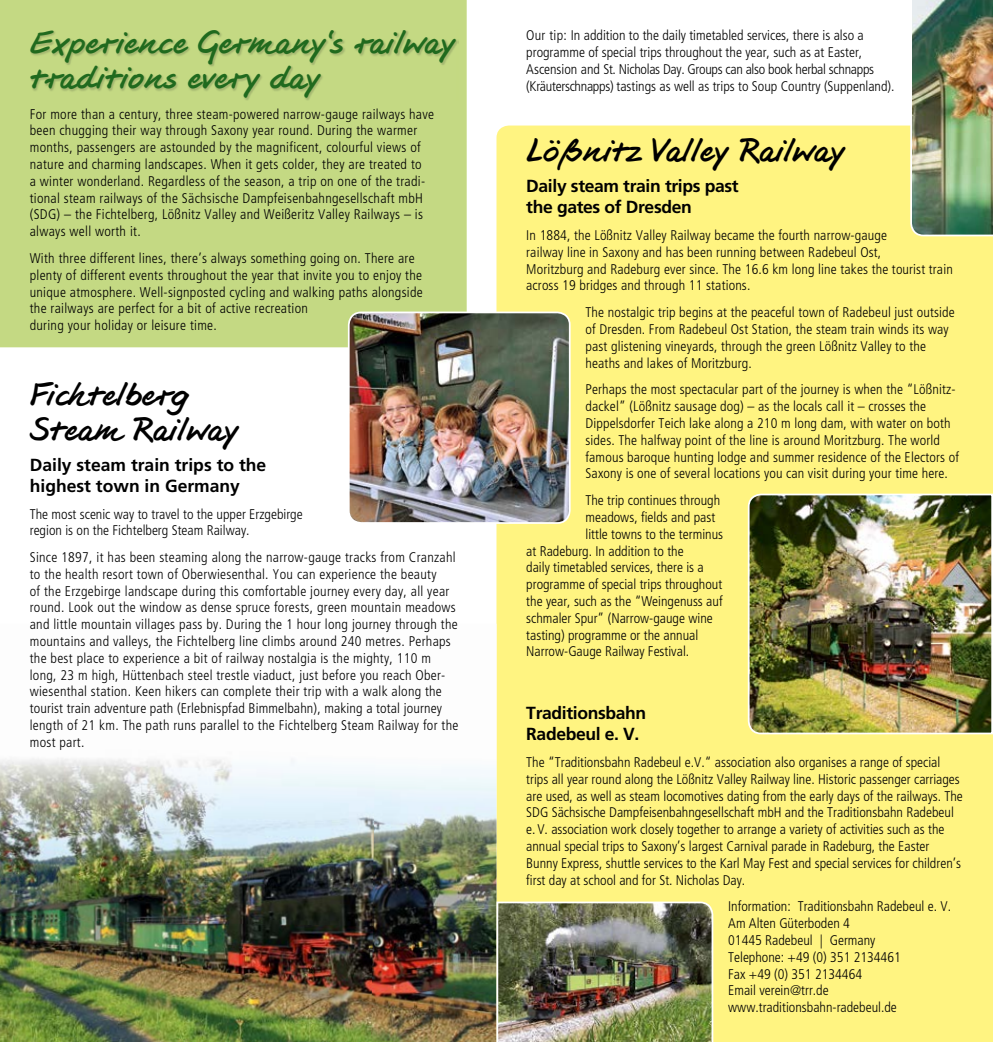
<style>
.page{position:relative;width:993px;height:1042px;background:#fff}
.page>*{position:absolute;margin:0;border:0;box-sizing:border-box;transform-origin:0 0}
.t1{font:35px/35px "HW Jesco 3";color:#206a1e}
.t2{font:35px/35px "HW Jesco 3";color:#000}
.t3{font:700 17.5px/21px "Frutiger";letter-spacing:-.02em;color:#000}
.t4{font:700 17.5px/21px "Frutiger";color:#000}
.t5{font:300 condensed 14px/16.8px "Frutiger";letter-spacing:.01em;color:#000}
</style>
<div class="page">
<div style="left:496px;top:126px;width:496px;height:916px;background:#fff481"></div>
<img style="left:0;top:758px;width:370px;height:161px">
<img style="left:370px;top:769px;width:126px;height:273px">
<img style="left:0;top:919px;width:373px;height:123px">
<div style="left:0;top:0;width:466px;height:347px;background:#c4d983"></div>
<img style="left:30px;top:30px;width:428px;height:70px">
<img style="left:495px;top:900px;width:219px;height:142px">
<img style="left:348px;top:312px;width:221px;height:211px">
<div style="left:348px;top:311px;width:222px;height:213px;border:2px solid #fff;border-radius:13px"></div>
<img style="left:909px;top:0;width:83px;height:237px">
<img style="left:746px;top:493px;width:246px;height:242px">
<h1 class="t1" style="left:30px;top:28px;width:426px">Experience Germany‘s railway traditions every day</h1>
<p class="t5" style="left:30px;top:106px;width:406px">For more than a century, three steam-powered narrow-gauge railways have been chugging their way through Saxony year round. During the warmer months, passengers are astounded by the magnificent, colourful views of nature and charming landscapes. When it gets colder, they are treated to<br>a winter wonderland. Regardless of the season, a trip on one of the tradi&shy;tional steam railways of the Sächsische Dampfeisenbahngesellschaft mbH (SDG) – the Fichtelberg, Lößnitz Valley and Weißeritz Valley Railways – is always well worth it.</p>
<p class="t5" style="left:30px;top:250px;width:394px">With three different lines, there’s always something going on. There are plenty of different events throughout the year that invite you to enjoy the unique atmosphere. Well-signposted cycling and walking paths alongside the railways are perfect for a bit of active recreation<br>during your holiday or leisure time.</p>
<h1 class="t2" style="left:30px;top:380px;width:209px">Fichtelberg<br>Steam Railway</h1>
<p class="t4" style="left:30px;top:454px;width:238px">Daily steam train trips to the highest town in Germany</p>
<p class="t5" style="left:30px;top:505px;width:274px">The most scenic way to travel to the upper Erzgebirge region is on the Fichtelberg Steam Railway.</p>
<p class="t5" style="left:30px;top:549px;width:430px">Since 1897, it has been steaming along the narrow-gauge tracks from Cranzahl to the health resort town of Oberwiesenthal. You can experience the beauty<br>of the Erzgebirge landscape during this comfortable journey every day, all year round. Look out the window as dense spruce forests, green mountain meadows and little mountain villages pass by. During the 1 hour long journey through the mountains and valleys, the Fichtelberg line climbs around 240 metres. Perhaps the best place to experience a bit of railway nostalgia is the mighty, 110 m long, 23 m high, Hüttenbach steel trestle viaduct, just before you reach Ober&shy;wiesenthal station. Keen hikers can complete their trip with a walk along the tourist train adventure path (Erlebnispfad Bimmelbahn), making a total journey length of 21 km. The path runs parallel to the Fichtelberg Steam Railway for the most part.</p>
<p class="t5" style="left:526px;top:27px;width:369px">Our tip: In addition to the daily timetabled services, there is also a programme of special trips throughout the year, such as at Easter, Ascension and St. Nicholas Day. Groups can also book herbal schnapps (Kräuterschnapps) tastings as well as trips to Soup Country (Suppenland).</p>
<h1 class="t2" style="left:526px;top:136px;width:319px">Lößnitz Valley Railway</h1>
<p class="t3" style="left:526px;top:176px;width:214px">Daily steam train trips past the gates of Dresden</p>
<p class="t5" style="left:526px;top:227px;width:428px">In 1884, the Lößnitz Valley Railway became the fourth narrow-gauge<br>railway line in Saxony and has been running between Radebeul Ost,<br>Moritzburg and Radeburg ever since. The 16.6 km long line takes the tourist train across 19 bridges and through 11 stations.</p>
<p class="t5" style="left:585px;top:304px;width:370px">The nostalgic trip begins at the peaceful town of Radebeul just outside of Dresden. From Radebeul Ost Station, the steam train winds its way past glistening vineyards, through the green Lößnitz Valley to the heaths and lakes of Moritzburg.</p>
<p class="t5" style="left:585px;top:381px;width:375px">Perhaps the most spectacular part of the journey is when the “Lößnitz&shy;dackel” (Lößnitz sausage dog) – as the locals call it – crosses the Dippelsdorfer Teich lake along a 210 m long dam, with water on both sides. The halfway point of the line is around Moritzburg. The world famous baroque hunting lodge and summer residence of the Electors of Saxony is one of several locations you can visit during your time here.</p>
<p class="t5" style="left:585px;top:492px;width:136px">The trip continues through</p>
<p class="t5" style="left:585px;top:509px;width:131px">meadows, fields and past</p>
<p class="t5" style="left:585px;top:526px;width:139px">little towns to the terminus</p>
<p class="t5" style="left:526px;top:542px;width:159px">at Radeburg. In addition to the</p>
<p class="t5" style="left:526px;top:559px;width:179px">daily timetabled services, there is a</p>
<p class="t5" style="left:526px;top:576px;width:197px">programme of special trips throughout</p>
<p class="t5" style="left:526px;top:593px;width:198px">the year, such as the “Weingenuss auf</p>
<p class="t5" style="left:526px;top:610px;width:188px">schmaler Spur” (Narrow-gauge wine</p>
<p class="t5" style="left:526px;top:626px;width:173px">tasting) programme or the annual</p>
<p class="t5" style="left:526px;top:643px;width:164px">Narrow-Gauge Railway Festival.</p>
<p class="t3" style="left:526px;top:702px;width:121px">Traditionsbahn<br>Radebeul e. V.</p>
<p class="t5" style="left:526px;top:754px;width:438px">The “Traditionsbahn Radebeul e.V.“ association also organises a range of special trips all year round along the Lößnitz Valley Railway line. Historic passenger carriages are used, as well as steam locomotives dating from the early days of the railways. The SDG Sächsische Dampfeisenbahngesellschaft mbH and the Traditionsbahn Radebeul e. V. association work closely together to arrange a variety of activities such as the annual special trips to Saxony’s largest Carnival parade in Radeburg, the Easter Bunny Express, shuttle services to the Karl May Fest and special services for children’s first day at school and for St. Nicholas Day.</p>
<p class="t5" style="left:728px;top:898px;width:224px">Information: Traditionsbahn Radebeul e. V.<br>Am Alten Güterboden 4<br>01445 Radebeul | Germany<br>Telephone: +49 (0) 351 2134461<br>Fax +49 (0) 351 2134464<br>Email verein@trr.de www.traditionsbahn-radebeul.de</p>
</div>
